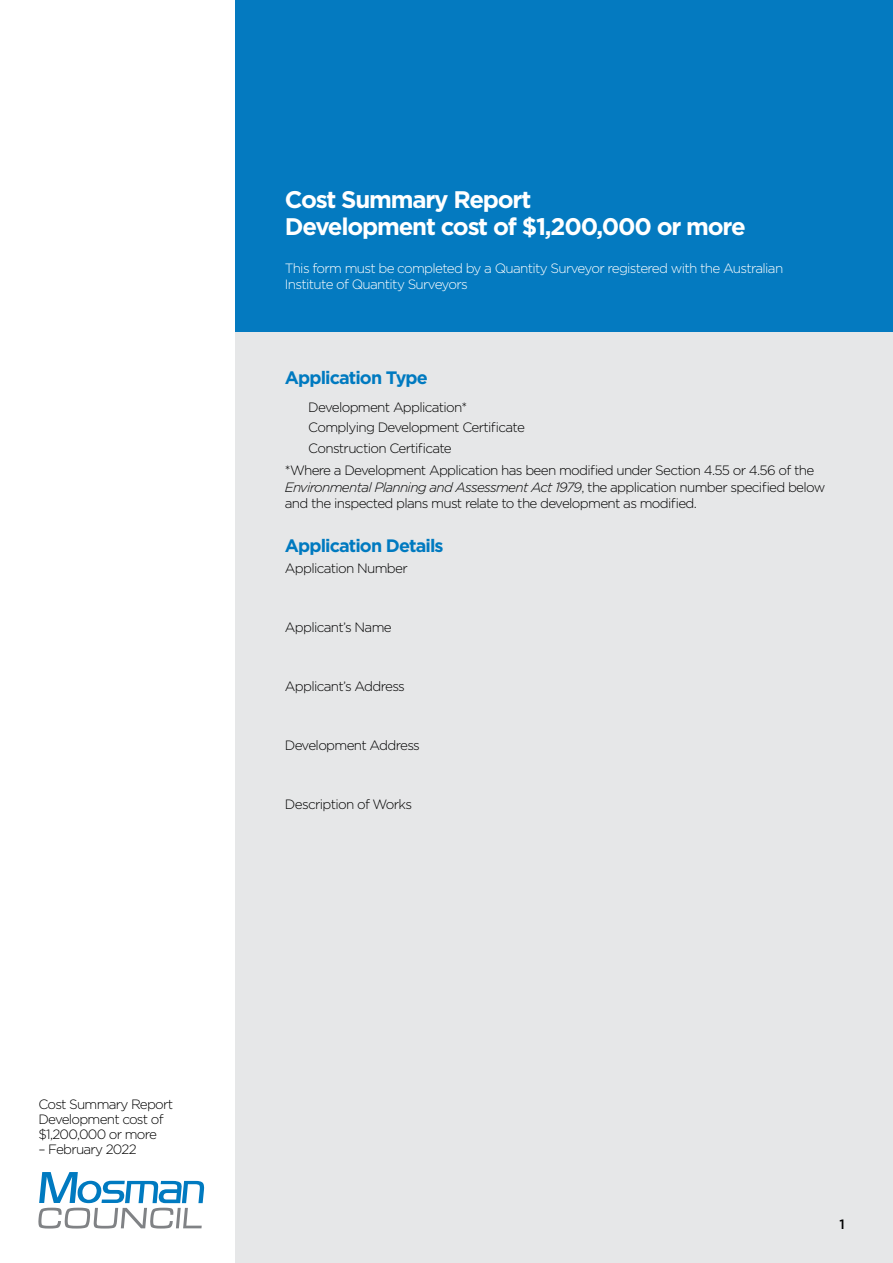
<style>
.page{position:relative;width:893px;height:1263px;background:#fff}
.page>*{position:absolute;margin:0;border:0;box-sizing:border-box;transform-origin:0 0}
.t1{font:700 24px/27px "Gotham";letter-spacing:-.05em;color:#fff}
.t2{font:700 18px "Gotham";letter-spacing:-.05em;color:#007ac0}
.t3{font:300 13.5px/15px "Gotham";letter-spacing:-.05em;color:#000}
.t4{font:300 13.5px/16.5px "Gotham";letter-spacing:-.05em;color:#fff}
.t5{font:500 13.5px "Gotham";color:#000}
.s1{font-style:italic}
</style>
<div class="page">
<div style="left:235px;top:0;width:658px;height:1263px;background:#e6e7e8"></div>
<svg style="left:38px;top:1172px;width:166px;height:56px"></svg>
<div style="left:235px;top:0;width:658px;height:332px;background:#047ac0"></div>
<h1 class="t1" style="left:285px;top:186px;width:462px">Cost Summary Report<br>Development cost of $1,200,000 or more</h1>
<p class="t4" style="left:285px;top:259px;width:500px">This form must be completed by a Quantity Surveyor registered with the Australian<br>Institute of Quantity Surveyors</p>
<h2 class="t2" style="left:285px;top:366px;width:144px">Application Type</h2>
<p class="t3" style="left:308px;top:397px;width:218px;line-height:20.4px">Development Application*<br>Complying Development Certificate<br>Construction Certificate</p>
<p class="t3" style="left:285px;top:462px;width:542px;line-height:16.5px">*Where a Development Application has been modified under Section 4.55 or 4.56 of the<br><span class="s1">Environmental Planning and Assessment Act 1979</span>, the application number specified below and the inspected plans must relate to the development as modified.</p>
<h2 class="t2" style="left:285px;top:534px;width:160px">Application Details</h2>
<p class="t3" style="left:285px;top:560px;width:124px">Application Number</p>
<p class="t3" style="left:285px;top:619px;width:108px">Applicant’s Name</p>
<p class="t3" style="left:285px;top:678px;width:122px">Applicant’s Address</p>
<p class="t3" style="left:285px;top:737px;width:137px">Development Address</p>
<p class="t3" style="left:285px;top:797px;width:129px">Description of Works</p>
<p class="t3" style="left:38px;top:1096px;width:136px">Cost Summary Report<br>Development cost of $1,200,000 or more</p>
<p class="t3" style="left:38px;top:1141px;width:100px">– February 2022</p>
<p class="t5" style="left:839px;top:1215px;width:7px">1</p>
</div>
